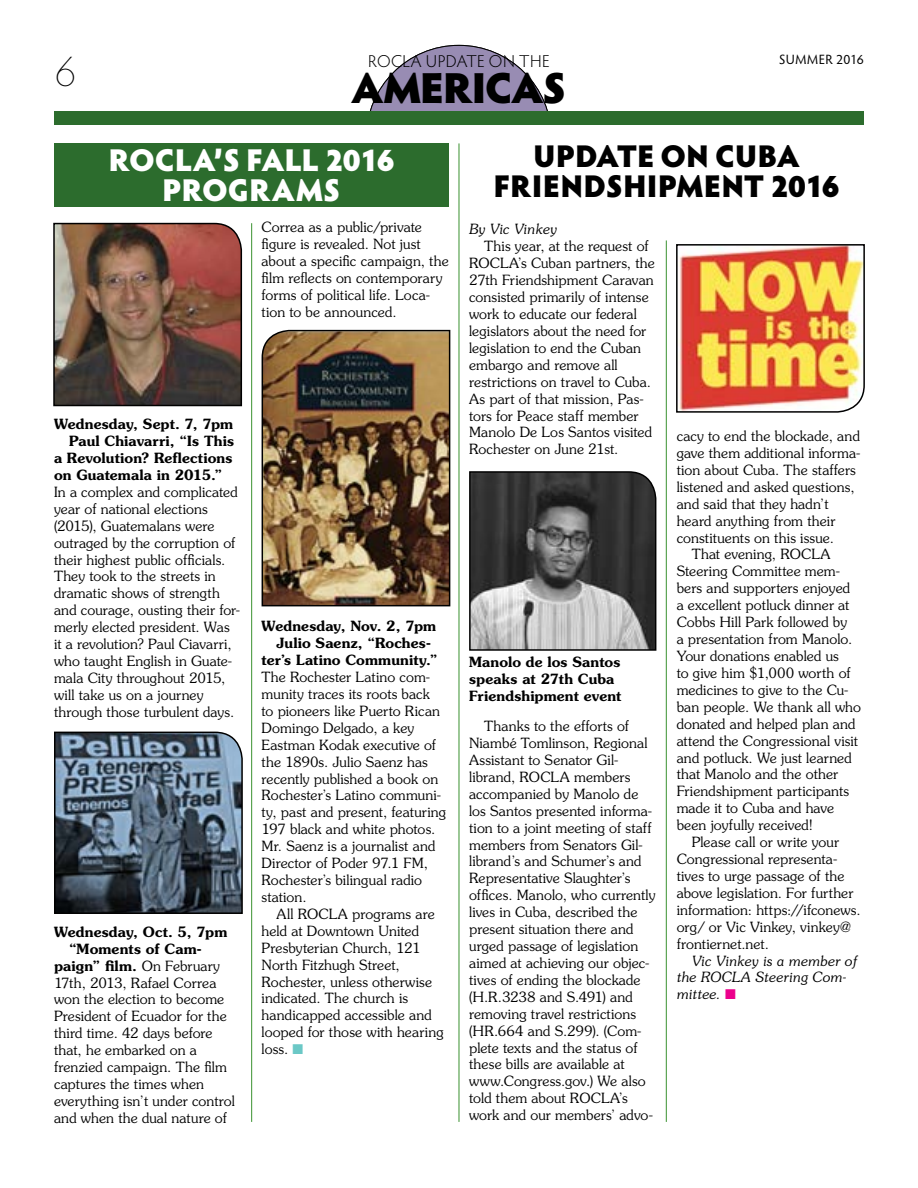
<style>
.page{position:relative;width:918px;height:1188px;background:#fff}
.page>*{position:absolute;margin:0;border:0;box-sizing:border-box;transform-origin:0 0}
.t1{font:900 43.5px "Hypatia Sans Pro";letter-spacing:-.035em;color:#000}
.t2{font:200 43.5px "Hypatia Sans Pro";color:#000}
.t3{font:900 31.65px/30px "Hypatia Sans Pro";letter-spacing:-.005em;color:#fff;text-align:center}
.t4{font:900 31.5px/30px "Hypatia Sans Pro";letter-spacing:-.005em;color:#000;text-align:center}
.t5{font:300 17.25px "Hypatia Sans Pro";letter-spacing:.025em;color:#000}
.t6{font:300 14.1px/17px "Souvenir";letter-spacing:.005em;color:#000}
.t7{font:600 14.1px/17px "Souvenir";letter-spacing:.01em;color:#000;text-align:center}
.t8{font:italic 300 14.1px/17px "Souvenir";letter-spacing:-.005em;color:#000}
.t9{font:13.5px "Hypatia Sans Pro";letter-spacing:.03em;color:#000}
.s1{font-weight:300}
.s2{color:#6bc8c6}
.s3{color:#ec008c}
</style>
<div class="page">
<div style="left:366px;top:45px;width:185px;height:185px;background:#988cb3;border-radius:50%"></div>
<div style="left:338px;top:120px;width:239px;height:129px;background:#fff"></div>
<div style="left:54px;top:112px;width:810px;height:13px;background:#2c6c2d"></div>
<div style="left:54px;top:144px;width:395px;height:63px;background:#2c6c2d"></div>
<svg style="left:54px;top:731px;width:189px;height:183px;background:#516171"></svg>
<img style="left:261px;top:329px;width:190px;height:278px">
<img style="left:53px;top:222px;width:190px;height:185px">
<svg style="left:676px;top:244px;width:189px;height:169px;background:#dd9153"></svg>
<svg style="left:469px;top:471px;width:188px;height:180px;background:#636363"></svg>
<hr style="left:458px;top:143px;width:2px;height:979px;background:#509e47">
<hr style="left:251px;top:223px;width:1px;height:899px;background:#509e47">
<hr style="left:666px;top:240px;width:1px;height:882px;background:#509e47">
<h1 class="t2" style="left:55px;top:43px;width:23px">6</h1>
<p class="t9" style="left:779px;top:50px;width:86px">SUMMER 2016</p>
<p class="t5" style="left:368px;top:50px;width:183px">ROCLA UPDATE ON THE</p>
<h1 class="t1" style="left:351px;top:56px;width:217px">AMERICAS</h1>
<h2 class="t3" style="left:108px;top:144px;width:287px">ROCLA’S FALL 2016<br>PROGRAMS</h2>
<h3 class="t4" style="left:494px;top:139px;width:348px">UPDATE ON CUBA<br>FRIENDSHIPMENT 2016</h3>
<p class="t7" style="left:54px;top:416px;width:181px">Wednesday, Sept. 7, 7pm</p>
<p class="t7" style="left:69px;top:433px;width:167px">Paul Chiavarri, “Is This</p>
<p class="t7" style="left:54px;top:449px;width:180px">a Revolution? Reflections</p>
<p class="t7" style="left:54px;top:466px;width:170px">on Guatemala in 2015.”</p>
<p class="t6" style="left:54px;top:483px;width:188px">In a complex and complicated year of national elections (2015), Guatemalans were outraged by the corruption of their highest public officials.<br>They took to the streets in dramatic shows of strength and courage, ousting their for&shy;merly elected president. Was it a revolution? Paul Ciavarri, who taught English in Guate&shy;mala City throughout 2015, will take us on a journey through those turbulent days.</p>
<p class="t7" style="left:54px;top:923px;width:175px">Wednesday, Oct. 5, 7pm</p>
<p class="t7" style="left:69px;top:940px;width:134px">“Moments of Cam-</p>
<p class="t7" style="left:54px;top:957px;width:168px">paign” film. <span class="s1">On February</span></p>
<p class="t6" style="left:54px;top:974px;width:164px">17th, 2013, Rafael Correa</p>
<p class="t6" style="left:54px;top:991px;width:172px">won the election to become</p>
<p class="t6" style="left:54px;top:1007px;width:174px">President of Ecuador for the</p>
<p class="t6" style="left:54px;top:1024px;width:160px">third time. 42 days before</p>
<p class="t6" style="left:54px;top:1041px;width:144px">that, he embarked on a</p>
<p class="t6" style="left:54px;top:1058px;width:175px">frenzied campaign. The film</p>
<p class="t6" style="left:54px;top:1075px;width:152px">captures the times when</p>
<p class="t6" style="left:54px;top:1092px;width:182px">everything isn’t under control</p>
<p class="t6" style="left:54px;top:1109px;width:175px">and when the dual nature of</p>
<p class="t6" style="left:262px;top:218px;width:189px">Correa as a public/private figure is revealed. Not just about a specific campaign, the film reflects on contemporary forms of political life. Loca&shy;tion to be announced.</p>
<p class="t8" style="left:469px;top:221px;width:89px">By Vic Vinkey</p>
<p class="t6" style="left:469px;top:237px;width:187px;text-indent:15px">This year, at the request of<br>ROCLA’s Cuban partners, the<br>27th Friendshipment Caravan consisted primarily of intense work to educate our federal legislators about the need for legislation to end the Cuban embargo and remove all restrictions on travel to Cuba.<br>As part of that mission, Pas&shy;tors for Peace staff member<br>Manolo De Los Santos visited<br>Rochester on June 21st.</p>
<p class="t7" style="left:262px;top:618px;width:177px">Wednesday, Nov. 2, 7pm<br>Julio Saenz, “Roches&shy;ter’s Latino Community.”</p>
<p class="t6" style="left:262px;top:668px;width:186px">The Rochester Latino com&shy;munity traces its roots back<br>to pioneers like Puerto Rican<br>Domingo Delgado, a key<br>Eastman Kodak executive of the 1890s. Julio Saenz has recently published a book on<br>Rochester’s Latino communi&shy;ty, past and present, featuring<br>197 black and white photos.<br>Mr. Saenz is a journalist and<br>Director of Poder 97.1 FM,<br>Rochester’s bilingual radio station.</p>
<p class="t6" style="left:262px;top:905px;width:184px;text-indent:15px">All ROCLA programs are held at Downtown United<br>Presbyterian Church, 121<br>North Fitzhugh Street,<br>Rochester, unless otherwise indicated. The church is handicapped accessible and looped for those with hearing loss. <span class="s2">■</span></p>
<p class="t7" style="left:469px;top:654px;width:154px;text-align:left">Manolo de los Santos speaks at 27th Cuba<br>Friendshipment event</p>
<p class="t6" style="left:469px;top:717px;width:188px;text-indent:15px">Thanks to the efforts of<br>Niambé Tomlinson, Regional<br>Assistant to Senator Gil&shy;librand, ROCLA members accompanied by Manolo de los Santos presented informa&shy;tion to a joint meeting of staff members from Senators Gil&shy;librand’s and Schumer’s and<br>Representative Slaughter’s offices. Manolo, who currently lives in Cuba, described the present situation there and urged passage of legislation aimed at achieving our objec&shy;tives of ending the blockade (H.R.3238 and S.491) and removing travel restrictions (HR.664 and S.299). (Com&shy;plete texts and the status of these bills are available at www.Congress.gov.) We also told them about ROCLA’s work and our members’ advo-</p>
<p class="t6" style="left:677px;top:427px;width:185px">cacy to end the blockade, and</p>
<p class="t6" style="left:677px;top:444px;width:185px">gave them additional informa-</p>
<p class="t6" style="left:677px;top:461px;width:181px">tion about Cuba. The staffers</p>
<p class="t6" style="left:677px;top:478px;width:179px">listened and asked questions,</p>
<p class="t6" style="left:677px;top:495px;width:154px">and said that they hadn’t</p>
<p class="t6" style="left:677px;top:512px;width:160px">heard anything from their</p>
<p class="t6" style="left:677px;top:529px;width:159px">constituents on this issue.</p>
<p class="t6" style="left:692px;top:546px;width:140px">That evening, ROCLA</p>
<p class="t6" style="left:677px;top:563px;width:165px">Steering Committee mem-</p>
<p class="t6" style="left:677px;top:579px;width:175px">bers and supporters enjoyed</p>
<p class="t6" style="left:677px;top:596px;width:174px">a excellent potluck dinner at</p>
<p class="t6" style="left:677px;top:613px;width:172px">Cobbs Hill Park followed by</p>
<p class="t6" style="left:677px;top:630px;width:177px">a presentation from Manolo.</p>
<p class="t6" style="left:677px;top:647px;width:164px">Your donations enabled us</p>
<p class="t6" style="left:677px;top:664px;width:176px">to give him $1,000 worth of</p>
<p class="t6" style="left:677px;top:681px;width:173px">medicines to give to the Cu-</p>
<p class="t6" style="left:677px;top:698px;width:186px">ban people. We thank all who</p>
<p class="t6" style="left:677px;top:715px;width:180px">donated and helped plan and</p>
<p class="t6" style="left:677px;top:732px;width:183px">attend the Congressional visit</p>
<p class="t6" style="left:677px;top:749px;width:177px">and potluck. We just learned</p>
<p class="t6" style="left:677px;top:766px;width:163px">that Manolo and the other</p>
<p class="t6" style="left:677px;top:782px;width:174px">Friendshipment participants</p>
<p class="t6" style="left:677px;top:799px;width:159px">made it to Cuba and have</p>
<p class="t6" style="left:677px;top:816px;width:138px">been joyfully received!</p>
<p class="t6" style="left:692px;top:833px;width:149px">Please call or write your</p>
<p class="t6" style="left:677px;top:850px;width:162px">Congressional representa-</p>
<p class="t6" style="left:677px;top:867px;width:169px">tives to urge passage of the</p>
<p class="t6" style="left:677px;top:884px;width:178px">above legislation. For further</p>
<p class="t6" style="left:677px;top:901px;width:185px">information: https://ifconews.</p>
<p class="t6" style="left:677px;top:918px;width:176px">org/ or Vic Vinkey, vinkey@</p>
<p class="t6" style="left:677px;top:935px;width:94px">frontiernet.net.</p>
<p class="t8" style="left:677px;top:952px;width:182px;text-indent:15px">Vic Vinkey is a member of the ROCLA Steering Com&shy;mittee. <span class="s3">■</span></p>
</div>
